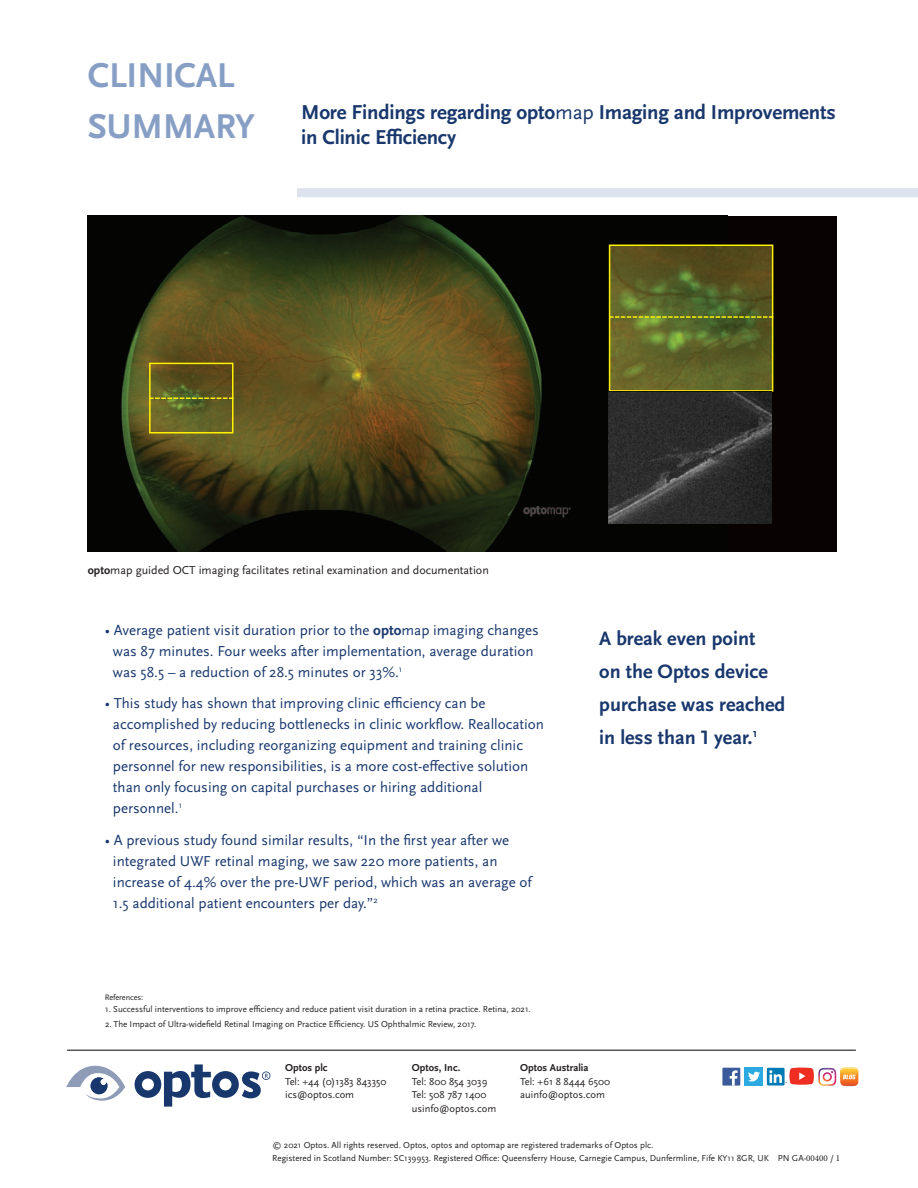
<style>
.page{position:relative;width:918px;height:1188px;background:#fff}
.page>*{position:absolute;margin:0;border:0;box-sizing:border-box;transform-origin:0 0}
.t1{font:700 36px "Scala Sans OT";letter-spacing:-.01em;color:#879fc5}
.t2{font:700 21px/25.2px "Scala Sans OT";letter-spacing:-.01em;color:#18376c}
.t3{font:700 20.25px/33px "Scala Sans OT";color:#18376c}
.t4{font:15px/21px "Scala Sans OT";color:#18376c}
.t5{font:12px "Scala Sans OT";color:#231f20}
.t6{font:10.5px "Scala Sans OT";color:#231f20}
.t7{font:700 10.5px "Scala Sans OT";color:#231f20}
.t8{font:9px/12.6px "Scala Sans OT";color:#231f20}
.t9{font:8.25px "Scala Sans OT";letter-spacing:-.01em;color:#231f20}
.s1{font-weight:400}
.s2{font-weight:700}
.s3{font-family:"Minion Pro"}
</style>
<div class="page">
<div style="left:297px;top:188px;width:621px;height:9px;background:#dce2ee"></div>
<hr style="left:67px;top:1050px;width:789px;height:1px;background:#231f20">
<svg style="left:66px;top:1065px;width:59px;height:36px"></svg>
<svg style="left:135px;top:1064px;width:135px;height:43px"></svg>
<img style="left:818px;top:1068px;width:18px;height:18px">
<div style="left:767px;top:1068px;width:18px;height:18px;background:#007bb6"></div>
<div style="left:722px;top:1068px;width:18px;height:18px;background:#3b5a9a"></div>
<svg style="left:730px;top:1070px;width:8px;height:16px"></svg>
<div style="left:745px;top:1068px;width:18px;height:18px;background:#2aaae1"></div>
<svg style="left:748px;top:1072px;width:12px;height:10px"></svg>
<svg style="left:840px;top:1068px;width:18px;height:18px"></svg>
<svg style="left:840px;top:1068px;width:18px;height:11px"></svg>
<svg style="left:769px;top:1068px;width:45px;height:17px"></svg>
<div style="left:88px;top:216px;width:749px;height:336px;background:#080302"></div>
<img style="left:121px;top:216px;width:607px;height:336px">
<img style="left:612px;top:248px;width:158px;height:141px">
<div style="left:609px;top:245px;width:164px;height:147px;border:2px solid #fff101"></div>
<div style="left:149px;top:363px;width:84px;height:70px;border:2px solid #fff101"></div>
<img style="left:523px;top:507px;width:48px;height:10px">
<svg style="left:149px;top:398px;width:84px;height:1px"></svg>
<img style="left:608px;top:392px;width:164px;height:131px">
<svg style="left:609px;top:316px;width:164px;height:2px"></svg>
<p class="t1" style="left:88px;top:61px;width:149px">CLINICAL</p>
<p class="t1" style="left:88px;top:112px;width:169px">SUMMARY</p>
<p class="t2" style="left:301px;top:101px;width:536px">More Findings regarding opto<span class="s1">map</span> Imaging and Improvements in Clinic Efficiency</p>
<p class="t5" style="left:88px;top:565px;width:403px"><span class="s2">opto</span>map guided OCT imaging facilitates retinal examination and documentation</p>
<p class="t4" style="left:113px;top:621px;width:427px;text-indent:-8px">• Average patient visit duration prior to the <span class="s2">opto</span>map imaging changes was 87 minutes. Four weeks after implementation, average duration was 58.5 – a reduction of 28.5 minutes or 33%.<sup>1</sup></p>
<p class="t4" style="left:113px;top:694px;width:433px;text-indent:-8px">• This study has shown that improving clinic efficiency can be accomplished by reducing bottlenecks in clinic workflow. Reallocation of resources, including reorganizing equipment and training clinic personnel for new responsibilities, is a more cost-effective solution than only focusing on capital purchases or hiring additional personnel.<sup>1</sup></p>
<p class="t4" style="left:113px;top:831px;width:420px;text-indent:-8px">• A previous study found similar results, “In the first year after we integrated UWF retinal maging, we saw 220 more patients, an increase of 4.4% over the pre-UWF period, which was an average of 1.5 additional patient encounters per day.”<sup>2</sup></p>
<p class="t9" style="left:105px;top:994px;width:40px">References:</p>
<p class="t8" style="left:105px;top:1003px;width:427px">1. Successful interventions to improve efficiency and reduce patient visit duration in a retina practice. Retina, 2021.</p>
<p class="t8" style="left:105px;top:1018px;width:373px">2. The Impact of Ultra-widefield Retinal Imaging on Practice Efficiency. US Ophthalmic Review, 2017.</p>
<p class="t3" style="left:599px;top:623px;width:188px">A break even point<br>on the Optos device purchase was reached in less than 1 year.<sup>1</sup></p>
<p class="t7" style="left:285px;top:1063px;width:44px">Optos plc</p>
<p class="t6" style="left:285px;top:1077px;width:103px">Tel: +44 (0)1383 843350</p>
<p class="t6" style="left:285px;top:1090px;width:71px">ics@optos.com</p>
<p class="t7" style="left:412px;top:1063px;width:50px">Optos, Inc.</p>
<p class="t6" style="left:412px;top:1077px;width:77px">Tel: 800 854 3039</p>
<p class="t6" style="left:412px;top:1090px;width:76px">Tel: 508 787 1400</p>
<p class="t6" style="left:412px;top:1104px;width:86px">usinfo@optos.com</p>
<p class="t7" style="left:520px;top:1063px;width:70px">Optos Australia</p>
<p class="t6" style="left:520px;top:1077px;width:91px">Tel: +61 8 8444 6500</p>
<p class="t6" style="left:520px;top:1090px;width:86px">auinfo@optos.com</p>
<p class="t8" style="left:272px;top:1140px;width:570px">© 2021 Optos. All rights reserved. Optos, optos and optomap are registered trademarks of Optos plc.<br>Registered in Scotland Number: SC139953. Registered Office: Queensferry House, Carnegie Campus, Dunfermline, Fife KY11 8GR, UK PN GA-<span class="s3">00400</span> / <span class="s3">1</span></p>
</div>
